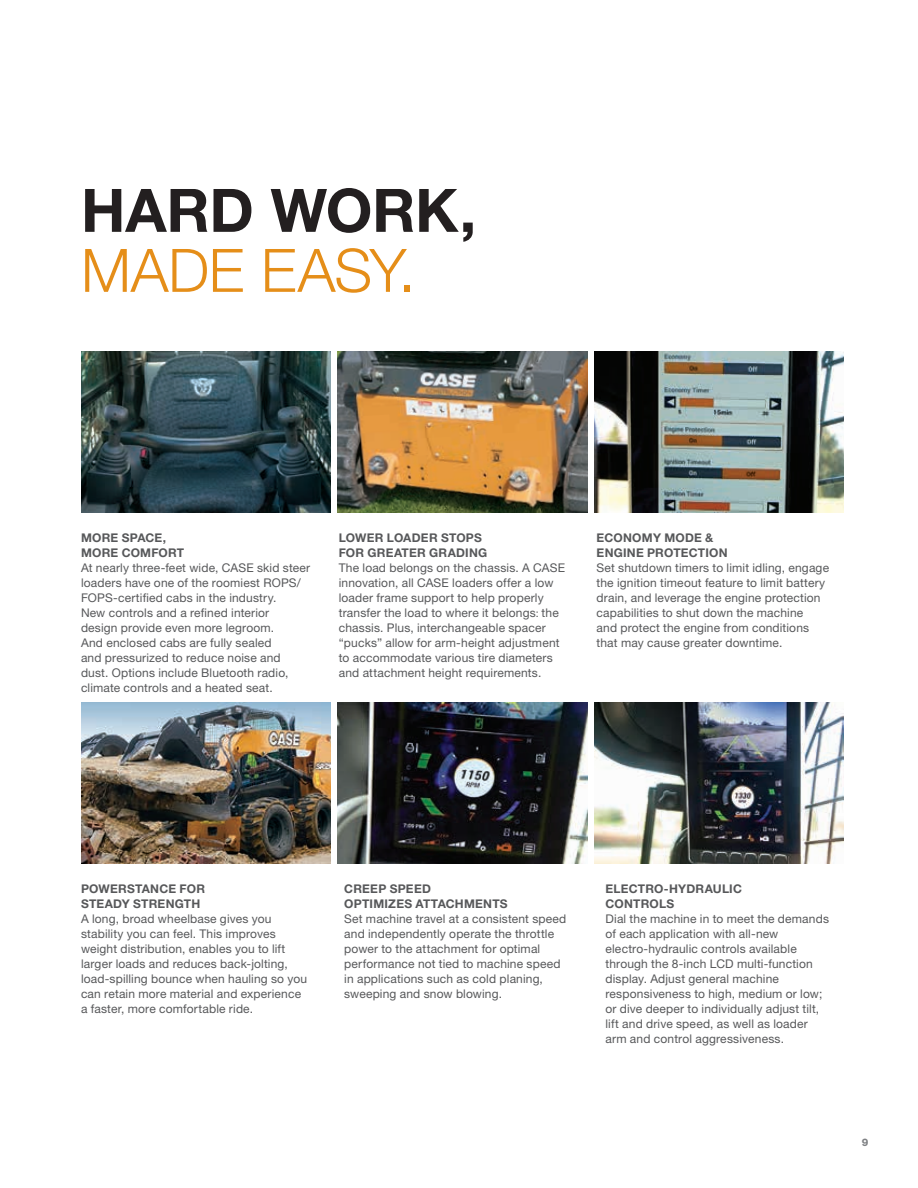
<style>
.page{position:relative;width:918px;height:1188px;background:#fff}
.page>*{position:absolute;margin:0;border:0;box-sizing:border-box;transform-origin:0 0}
.t1{font:700 60px "Helvetica Neue LT Std";letter-spacing:-.005em;color:#231f20}
.t2{font:300 60px "Helvetica Neue LT Std";letter-spacing:-.01em;color:#e58e19}
.t3{font:12px/15px "Helvetica Neue LT Std";letter-spacing:.015em;color:#57585a}
.t4{font:700 12px/15px "Helvetica Neue LT Std";letter-spacing:.02em;color:#57585a}
.t5{font:800 10.5px "Helvetica Neue LT Std";color:#808285}
.s1{font-size:10.5px}
</style>
<div class="page">
<img style="left:594px;top:351px;width:250px;height:162px">
<img style="left:338px;top:351px;width:249px;height:162px">
<img style="left:338px;top:702px;width:249px;height:162px">
<img style="left:81px;top:702px;width:250px;height:162px">
<img style="left:81px;top:351px;width:250px;height:162px">
<img style="left:594px;top:702px;width:250px;height:162px">
<h1 class="t1" style="left:81px;top:173px;width:397px">HARD WORK,</h1>
<h1 class="t2" style="left:81px;top:234px;width:336px">MADE EASY.</h1>
<p class="t4" style="left:81px;top:530px;width:105px">MORE SPACE,<br>MORE COMFORT</p>
<p class="t3" style="left:81px;top:560px;width:231px">At nearly three-feet wide, CASE skid steer loaders have one of the roomiest ROPS/ FOPS-certified cabs in the industry.<br>New controls and a refined interior<br>design provide even more legroom.<br>And enclosed cabs are fully sealed<br>and pressurized to reduce noise and dust. Options include Bluetooth radio, climate controls and a heated seat.</p>
<p class="t4" style="left:339px;top:530px;width:150px">LOWER LOADER STOPS<br>FOR GREATER GRADING</p>
<p class="t3" style="left:339px;top:560px;width:228px">The load belongs on the chassis. A CASE innovation, all CASE loaders offer a low loader frame support to help properly transfer the load to where it belongs<span class="s1">:</span> the chassis. Plus, interchangeable spacer “pucks” allow for arm-height adjustment to accommodate various tire diameters and attachment height requirements.</p>
<p class="t4" style="left:597px;top:530px;width:133px">ECONOMY MODE &amp;<br>ENGINE PROTECTION</p>
<p class="t3" style="left:597px;top:560px;width:234px">Set shutdown timers to limit idling, engage the ignition timeout feature to limit battery drain, and leverage the engine protection capabilities to shut down the machine<br>and protect the engine from conditions that may cause greater downtime.</p>
<p class="t4" style="left:81px;top:881px;width:126px">POWERSTANCE FOR<br>STEADY STRENGTH</p>
<p class="t3" style="left:81px;top:911px;width:228px">A long, broad wheelbase gives you stability you can feel. This improves weight distribution, enables you to lift larger loads and reduces back-jolting, load-spilling bounce when hauling so you can retain more material and experience a faster, more comfortable ride.</p>
<p class="t4" style="left:344px;top:881px;width:165px">CREEP SPEED<br>OPTIMIZES ATTACHMENTS</p>
<p class="t3" style="left:344px;top:911px;width:224px">Set machine travel at a consistent speed and independently operate the throttle power to the attachment for optimal performance not tied to machine speed in applications such as cold planing, sweeping and snow blowing.</p>
<p class="t4" style="left:606px;top:881px;width:138px">ELECTRO-HYDRAULIC<br>CONTROLS</p>
<p class="t3" style="left:606px;top:911px;width:225px">Dial the machine in to meet the demands of each application with all-new electro-hydraulic controls available through the 8-inch LCD multi-function display. Adjust general machine responsiveness to high, medium or low; or dive deeper to individually adjust tilt, lift and drive speed, as well as loader arm and control aggressiveness.</p>
<p class="t5" style="left:862px;top:1136px;width:8px">9</p>
</div>
